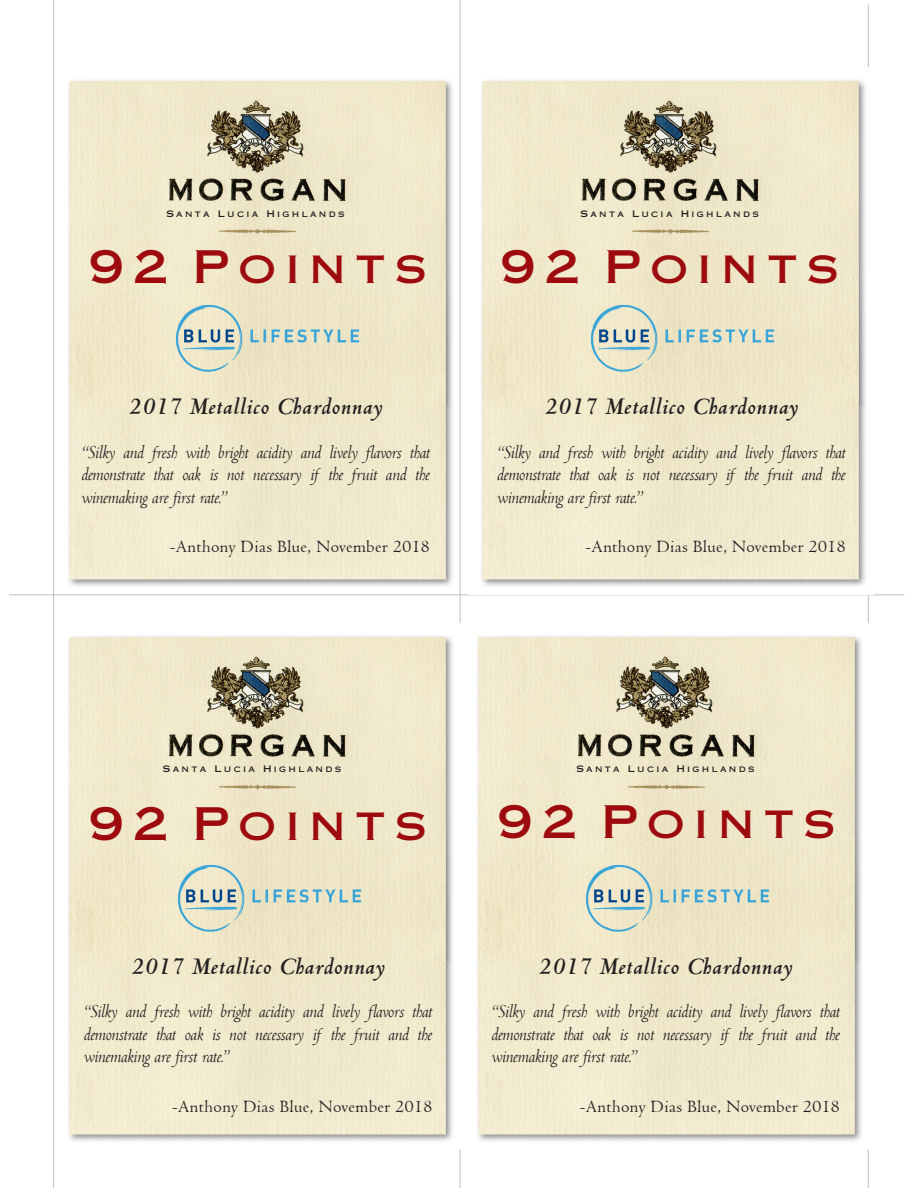
<style>
.page{position:relative;width:918px;height:1188px;background:#fff}
.page>*{position:absolute;margin:0;border:0;box-sizing:border-box;transform-origin:0 0}
.t1{font:45px "Copperplate Gothic Std 31 AB";letter-spacing:.2em;color:#9e0b0f}
.t2{font:italic 700 25.5px "Centaur";letter-spacing:.025em;color:#231f20}
.t3{font:19.5px/22.5px "Centaur MT Italic";letter-spacing:-.015em;color:#231f20;text-align:justify}
.t4{font:18px "Centaur";letter-spacing:.025em;color:#231f20}
.t5{font:9px "Copperplate Gothic Std 31 AB";letter-spacing:.26em;color:#231f20}
</style>
<div class="page">
<img style="left:68px;top:68px;width:392px;height:526px">
<hr style="left:53px;top:0;width:1px;height:1188px;background:#bcbec0">
<hr style="left:868px;top:4px;width:1px;height:1184px;background:#bcbec0">
<hr style="left:9px;top:595px;width:895px;height:1px;background:#bcbec0">
<hr style="left:460px;top:0;width:1px;height:1188px;background:#bcbec0">
<img style="left:481px;top:68px;width:388px;height:526px">
<img style="left:68px;top:635px;width:385px;height:506px">
<img style="left:477px;top:623px;width:392px;height:527px">
<img style="left:162px;top:305px;width:210px;height:68px">
<img style="left:578px;top:305px;width:210px;height:68px">
<img style="left:164px;top:865px;width:210px;height:68px">
<img style="left:572px;top:865px;width:210px;height:68px">
<p class="t5" style="left:166px;top:208px;width:180px">Santa Lucia Highlands</p>
<p class="t5" style="left:581px;top:208px;width:180px">Santa Lucia Highlands</p>
<h1 class="t1" style="left:89px;top:240px;width:340px">92 Points</h1>
<h2 class="t2" style="left:129px;top:391px;width:255px">2017 Metallico Chardonnay</h2>
<p class="t3" style="left:81px;top:440px;width:350px">“Silky and fresh with bright acidity and lively flavors that demonstrate that oak is not necessary if the fruit and the winemaking are first rate.”</p>
<p class="t4" style="left:170px;top:536px;width:261px">-Anthony Dias Blue, November 2018</p>
<h1 class="t1" style="left:501px;top:240px;width:340px">92 Points</h1>
<h2 class="t2" style="left:544px;top:391px;width:255px">2017 Metallico Chardonnay</h2>
<p class="t3" style="left:497px;top:440px;width:350px">“Silky and fresh with bright acidity and lively flavors that demonstrate that oak is not necessary if the fruit and the winemaking are first rate.”</p>
<p class="t4" style="left:586px;top:536px;width:261px">-Anthony Dias Blue, November 2018</p>
<p class="t5" style="left:163px;top:764px;width:180px">Santa Lucia Highlands</p>
<p class="t5" style="left:576px;top:764px;width:180px">Santa Lucia Highlands</p>
<h1 class="t1" style="left:89px;top:797px;width:340px">92 Points</h1>
<h1 class="t1" style="left:497px;top:795px;width:340px">92 Points</h1>
<h2 class="t2" style="left:131px;top:951px;width:255px">2017 Metallico Chardonnay</h2>
<p class="t3" style="left:83px;top:1000px;width:350px">“Silky and fresh with bright acidity and lively flavors that demonstrate that oak is not necessary if the fruit and the winemaking are first rate.”</p>
<p class="t4" style="left:172px;top:1095px;width:261px">-Anthony Dias Blue, November 2018</p>
<h2 class="t2" style="left:539px;top:951px;width:255px">2017 Metallico Chardonnay</h2>
<p class="t3" style="left:491px;top:1000px;width:350px">“Silky and fresh with bright acidity and lively flavors that demonstrate that oak is not necessary if the fruit and the winemaking are first rate.”</p>
<p class="t4" style="left:580px;top:1095px;width:261px">-Anthony Dias Blue, November 2018</p>
</div>
